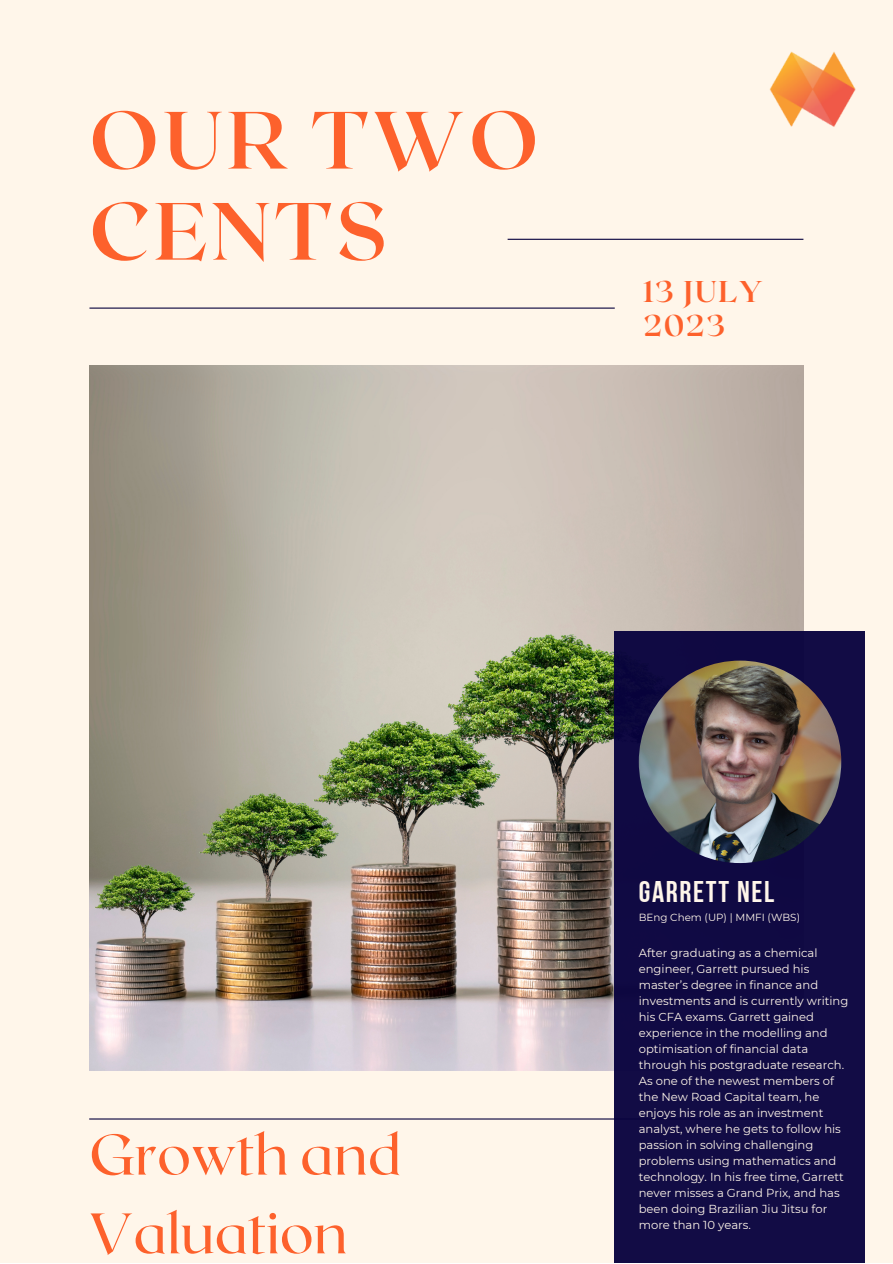
<style>
.page{position:relative;width:893px;height:1264px;background:#fff}
.page>*{position:absolute;margin:0;border:0;box-sizing:border-box;transform-origin:0 0}
.t1{font:700 81px/91.1px "Roxborough CF";letter-spacing:.05em;color:#fd612c}
.t2{font:57px/78.8px "Roxborough CF";color:#fd612c}
.t3{font:700 30px/33.8px "Roxborough CF";letter-spacing:.05em;color:#fd612c}
.t4{font:29.85px "Bebas Neue Cyrillic";letter-spacing:.055em;color:#fff6ea}
.t5{font:11.55px/16px "Montserrat";color:#fff6ea}
.t6{font:10.35px "Montserrat";color:#fff6ea}
</style>
<div class="page">
<div style="left:0;top:0;width:892px;height:1262px;background:#fff6ea"></div>
<hr style="left:89px;top:1118px;width:714px;height:1px;background:#08023e">
<hr style="left:507px;top:239px;width:296px;height:1px;background:#08023e">
<hr style="left:89px;top:307px;width:525px;height:2px;background:#08023e">
<img style="left:89px;top:365px;width:714px;height:705px">
<div style="left:614px;top:631px;width:251px;height:631px;background:#120c45"></div>
<img style="left:638px;top:660px;width:203px;height:203px;border-radius:50%">
<img style="left:769px;top:51px;width:87px;height:76px">
<p class="t1" style="left:89px;top:91px;width:451px">OUR TWO<br>CENTS</p>
<p class="t3" style="left:643px;top:273px;width:121px">13 JULY<br>2023</p>
<p class="t2" style="left:89px;top:1112px;width:313px">Growth and<br>Valuation</p>
<p class="t4" style="left:638px;top:879px;width:137px">GARRETT NEL</p>
<p class="t6" style="left:638px;top:910px;width:163px">BEng Chem (UP) | MMFI (WBS)</p>
<p class="t5" style="left:638px;top:944px;width:211px">After graduating as a chemical engineer, Garrett pursued his master’s degree in finance and investments and is currently writing his CFA exams. Garrett gained experience in the modelling and optimisation of financial data through his postgraduate research.<br>As one of the newest members of the New Road Capital team, he enjoys his role as an investment analyst, where he gets to follow his passion in solving challenging problems using mathematics and technology. In his free time, Garrett never misses a Grand Prix, and has been doing Brazilian Jiu Jitsu for more than 10 years.</p>
</div>
